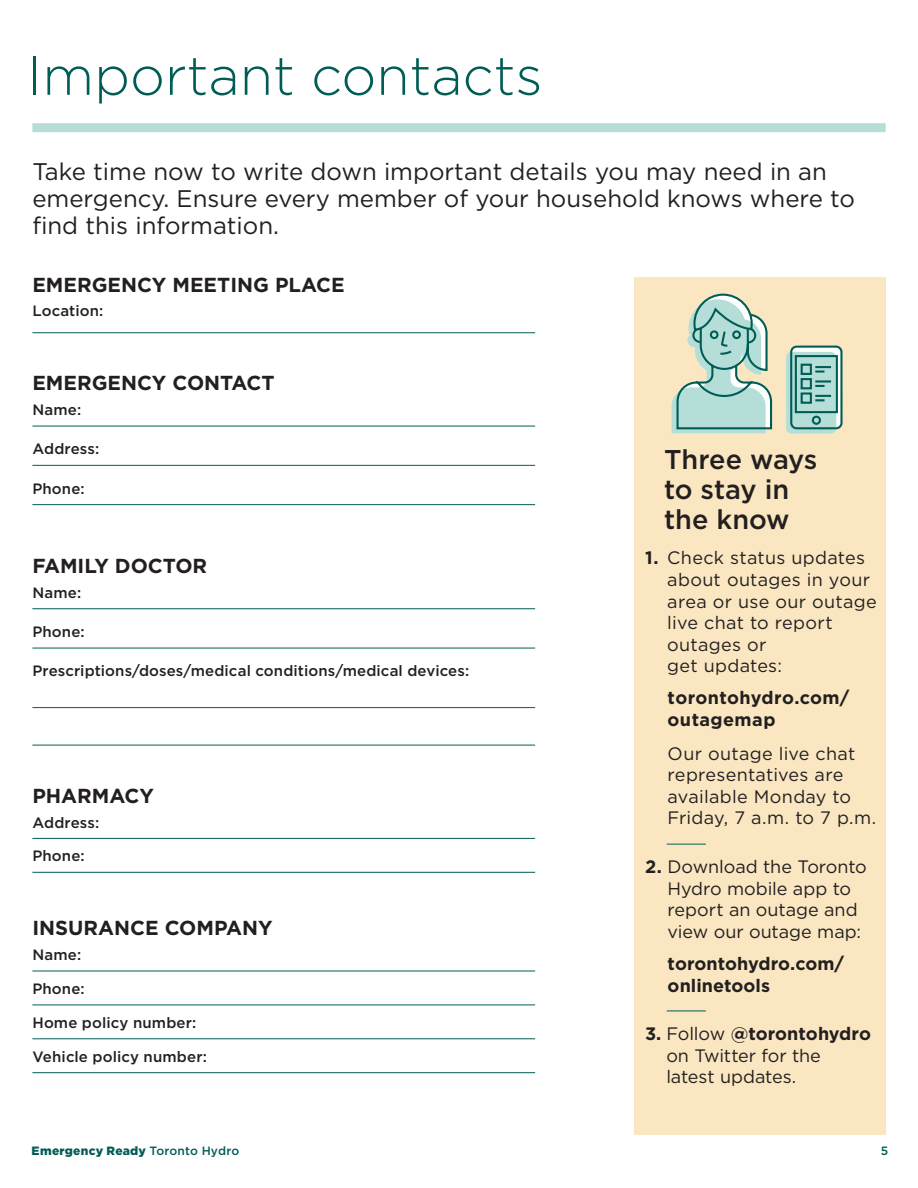
<style>
.page{position:relative;width:918px;height:1188px;background:#fff}
.page>*{position:absolute;margin:0;border:0;box-sizing:border-box;transform-origin:0 0}
.t1{font:300 54.45px "Gotham";color:#005d55}
.Callout_text{font:500 27.15px/30px "Gotham";letter-spacing:-.005em;color:#231f20}
.Intro_para{font:24px/27px "Gotham";color:#231f20}
.Resources_to_know_he{font:700 20.25px "Gotham";color:#231f20}
.Callout_text-2{font:18px/21.6px "Gotham";letter-spacing:.005em;color:#231f20}
.Callout_text-3{font:700 18px/21.6px "Gotham";letter-spacing:.005em;color:#231f20}
.Important_contacts_d{font:500 15px "Gotham";letter-spacing:.01em;color:#231f20}
.t2{font:900 12px "Gotham";letter-spacing:.02em;color:#005d55}
.t3{font:500 12px "Gotham";color:#005d55}
.s1{font-weight:700}
.s2{font-weight:500}
</style>
<div class="page">
<div style="left:32px;top:123px;width:854px;height:9px;background:#b5ded9"></div>
<div style="left:634px;top:277px;width:252px;height:858px;background:#fae7c1"></div>
<div style="left:786px;top:352px;width:50px;height:82px;background:#b5ded9;border-radius:5px"></div>
<svg style="left:789px;top:345px;width:54px;height:85px"></svg>
<svg style="left:672px;top:293px;width:101px;height:140px"></svg>
<hr style="left:667px;top:844px;width:39px;height:1px;background:#005d55">
<hr style="left:667px;top:1011px;width:39px;height:1px;background:#005d55">
<hr style="left:32px;top:332px;width:503px;height:1px;background:#005d55">
<hr style="left:32px;top:426px;width:503px;height:1px;background:#005d55">
<hr style="left:32px;top:465px;width:503px;height:1px;background:#005d55">
<hr style="left:32px;top:504px;width:503px;height:1px;background:#005d55">
<hr style="left:32px;top:608px;width:503px;height:1px;background:#005d55">
<hr style="left:32px;top:648px;width:503px;height:1px;background:#005d55">
<hr style="left:32px;top:707px;width:503px;height:1px;background:#005d55">
<hr style="left:32px;top:745px;width:503px;height:1px;background:#005d55">
<hr style="left:32px;top:838px;width:503px;height:1px;background:#005d55">
<hr style="left:32px;top:872px;width:503px;height:1px;background:#005d55">
<hr style="left:32px;top:971px;width:503px;height:1px;background:#005d55">
<hr style="left:32px;top:1005px;width:503px;height:1px;background:#005d55">
<hr style="left:32px;top:1038px;width:503px;height:1px;background:#005d55">
<hr style="left:32px;top:1072px;width:503px;height:1px;background:#005d55">
<p class="t1" style="left:27px;top:41px;width:517px">Important contacts</p>
<p class="Intro_para" style="left:32px;top:157px;width:824px">Take time now to write down important details you may need in an emergency. Ensure every member of your household knows where to find this information.</p>
<p class="Resources_to_know_he" style="left:32px;top:271px;width:314px">EMERGENCY MEETING PLACE</p>
<p class="Important_contacts_d" style="left:32px;top:301px;width:73px">Location:</p>
<p class="Resources_to_know_he" style="left:32px;top:370px;width:244px">EMERGENCY CONTACT</p>
<p class="Important_contacts_d" style="left:32px;top:400px;width:50px">Name:</p>
<p class="Important_contacts_d" style="left:32px;top:439px;width:68px">Address:</p>
<p class="Important_contacts_d" style="left:32px;top:479px;width:54px">Phone:</p>
<p class="Resources_to_know_he" style="left:32px;top:553px;width:176px">FAMILY DOCTOR</p>
<p class="Important_contacts_d" style="left:32px;top:583px;width:50px">Name:</p>
<p class="Important_contacts_d" style="left:32px;top:622px;width:54px">Phone:</p>
<p class="Important_contacts_d" style="left:32px;top:661px;width:438px">Prescriptions/doses/medical conditions/medical devices:</p>
<p class="Resources_to_know_he" style="left:32px;top:782px;width:123px">PHARMACY</p>
<p class="Important_contacts_d" style="left:32px;top:812px;width:68px">Address:</p>
<p class="Important_contacts_d" style="left:32px;top:846px;width:54px">Phone:</p>
<p class="Resources_to_know_he" style="left:32px;top:915px;width:242px">INSURANCE COMPANY</p>
<p class="Important_contacts_d" style="left:32px;top:945px;width:50px">Name:</p>
<p class="Important_contacts_d" style="left:32px;top:979px;width:54px">Phone:</p>
<p class="Important_contacts_d" style="left:32px;top:1013px;width:166px">Home policy number:</p>
<p class="Important_contacts_d" style="left:32px;top:1047px;width:176px">Vehicle policy number:</p>
<p class="Callout_text" style="left:664px;top:444px;width:155px">Three ways to stay in the know</p>
<p class="Callout_text-2" style="left:667px;top:547px;width:211px;text-indent:-22px"><span class="s1">1.</span> Check status updates about outages in your area or use our outage live chat to report outages or<br>get updates:</p>
<p class="Callout_text-3" style="left:668px;top:687px;width:183px">torontohydro.com/ outagemap</p>
<p class="Callout_text-2" style="left:668px;top:742px;width:210px">Our outage live chat representatives are available Monday to<br>Friday, 7 a.m. to 7 p.m.</p>
<p class="Callout_text-2" style="left:668px;top:856px;width:201px;text-indent:-22px"><span class="s1">2.</span> Download the Toronto<br>Hydro mobile app to report an outage and view our outage map:</p>
<p class="Callout_text-3" style="left:668px;top:953px;width:178px">torontohydro.com/ onlinetools</p>
<p class="Callout_text-2" style="left:666px;top:1023px;width:206px;text-indent:-21px"><span class="s1">3.</span> Follow <span class="s1">@torontohydro </span>on Twitter for the latest updates.</p>
<p class="t2" style="left:32px;top:1143px;width:209px">Emergency Ready <span class="s2">Toronto Hydro</span></p>
<p class="t3" style="left:881px;top:1143px;width:9px">5</p>
</div>
